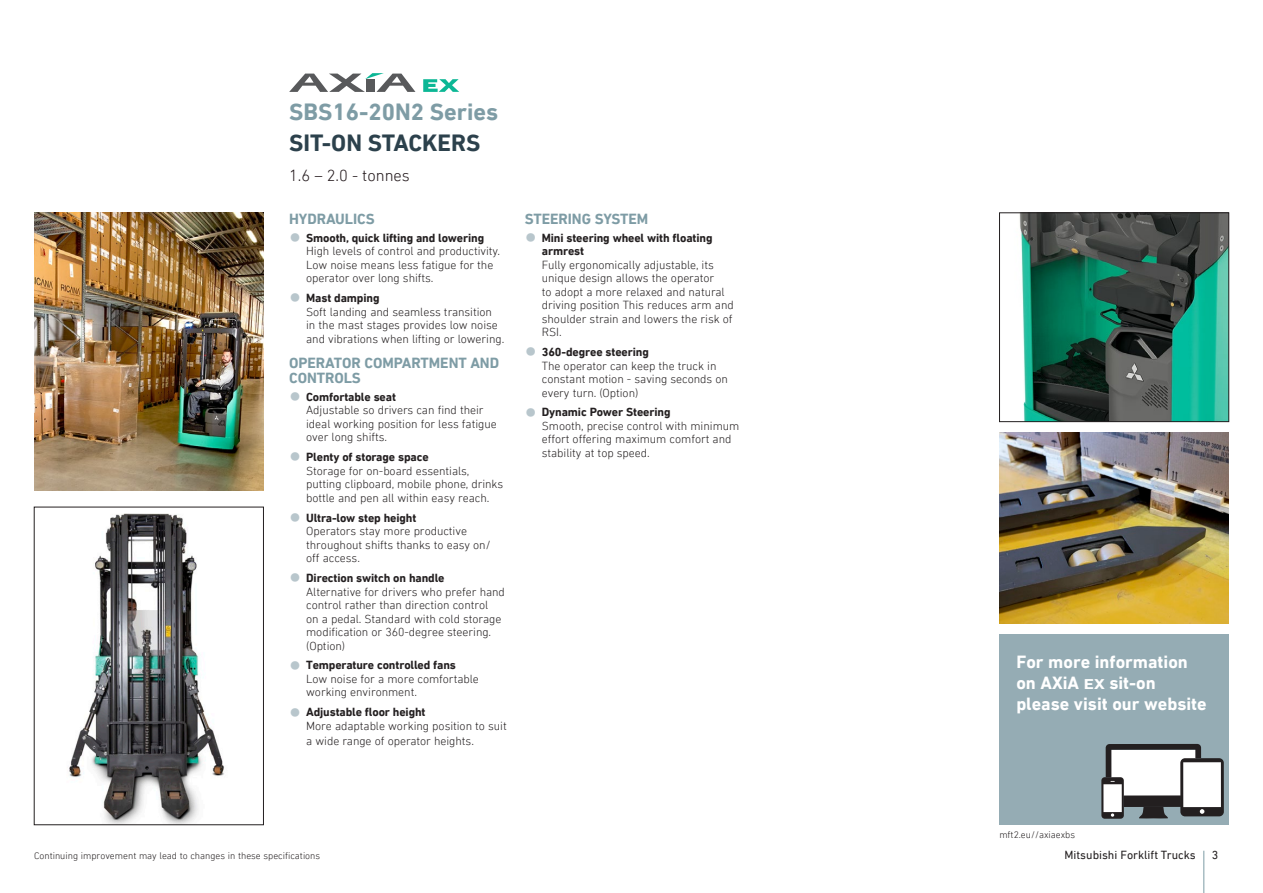
<style>
.page{position:relative;width:1263px;height:893px;background:#fff}
.page>*{position:absolute;margin:0;border:0;box-sizing:border-box;transform-origin:0 0}
.Inside_Series_Name_N{font:700 24px "DIN Next LT Pro";color:#7e9ca5}
.Inside_FormFactor_No{font:700 24px "DIN Next LT Pro";color:#2c414c}
.Boxout-Header{font:700 18px/21px "DIN Next LT Pro";color:#fff}
.Inside_Capacity_Norm{font:300 16.5px "DIN Next LT Pro";color:#23191c}
.TOP_FEATURES_Section{font:700 15px/15px "DIN Next LT Pro";letter-spacing:-.005em;color:#7e9ca5}
.t1{font:300 12px/13.5px "DIN Next LT Pro";letter-spacing:-.005em;color:#231f20}
.t2{font:12px "DIN Next LT Pro";color:#231f20}
.BODY_Smallprint_Norm{font:300 9.75px "DIN Next LT Pro";color:#231f20}
.s1{font-family:"Helvetica Neue LT Pro";font-stretch:condensed;font-size:24px;color:#b8c6cc}
.s2{font-weight:700}
.s3{font-size:14.4px}
</style>
<div class="page">
<div style="left:999px;top:634px;width:230px;height:191px;background:#95acb4"></div>
<div style="left:1111px;top:750px;width:84px;height:46px;background:#fff"></div>
<svg style="left:1139px;top:807px;width:29px;height:12px"></svg>
<div style="left:1101px;top:777px;width:23px;height:42px;background:#231f20;border-radius:3px"></div>
<svg style="left:1111px;top:813px;width:3px;height:4px"></svg>
<div style="left:1103px;top:784px;width:19px;height:28px;background:#fff"></div>
<div style="left:1180px;top:758px;width:44px;height:58px;background:#231f20;border-radius:5px"></div>
<svg style="left:1200px;top:809px;width:4px;height:5px"></svg>
<div style="left:1183px;top:762px;width:38px;height:45px;background:#fff"></div>
<svg style="left:1106px;top:744px;width:95px;height:38px"></svg>
<div style="left:1124px;top:795px;width:57px;height:12px;background:#231f20"></div>
<svg style="left:289px;top:73px;width:126px;height:19px"></svg>
<svg style="left:423px;top:79px;width:36px;height:13px"></svg>
<img style="left:69px;top:513px;width:155px;height:310px">
<div style="left:34px;top:507px;width:230px;height:318px;border:1px solid #231f20"></div>
<img style="left:34px;top:213px;width:230px;height:277px">
<img style="left:999px;top:432px;width:230px;height:191px">
<img style="left:1019px;top:215px;width:208px;height:205px">
<div style="left:999px;top:213px;width:230px;height:209px;border:1px solid #231f20"></div>
<hr style="left:1203px;top:851px;width:1px;height:42px;background:#7e9ca5">
<p class="Inside_Series_Name_N" style="left:289px;top:98px;width:211px">SBS16-20N2 Series</p>
<p class="Inside_FormFactor_No" style="left:289px;top:129px;width:193px">SIT-ON STACKERS</p>
<p class="Inside_Capacity_Norm" style="left:289px;top:165px;width:122px">1.6 – 2.0 - tonnes</p>
<p class="TOP_FEATURES_Section" style="left:289px;top:211px;width:87px">HYDRAULICS</p>
<p class="t1" style="left:306px;top:231px;width:195px;text-indent:-17px"><span class="s1">•</span> <span class="s2">Smooth, quick lifting and lowering </span>High levels of control and productivity.<br>Low noise means less fatigue for the operator over long shifts.</p>
<p class="t1" style="left:306px;top:291px;width:200px;text-indent:-17px"><span class="s1">•</span> <span class="s2">Mast damping<br></span>Soft landing and seamless transition in the mast stages provides low noise and vibrations when lifting or lowering.</p>
<p class="TOP_FEATURES_Section" style="left:289px;top:355px;width:211px">OPERATOR COMPARTMENT AND<br>CONTROLS</p>
<p class="t1" style="left:306px;top:390px;width:192px;text-indent:-17px"><span class="s1">•</span> <span class="s2">Comfortable seat<br></span>Adjustable so drivers can find their ideal working position for less fatigue over long shifts.</p>
<p class="t1" style="left:306px;top:450px;width:199px;text-indent:-17px"><span class="s1">•</span> <span class="s2">Plenty of storage space<br></span>Storage for on-board essentials, putting clipboard, mobile phone, drinks bottle and pen all within easy reach.</p>
<p class="t1" style="left:306px;top:511px;width:186px;text-indent:-17px"><span class="s1">•</span> <span class="s2">Ultra-low step height<br></span>Operators stay more productive throughout shifts thanks to easy on/ off access.</p>
<p class="t1" style="left:306px;top:571px;width:200px;text-indent:-17px"><span class="s1">•</span> <span class="s2">Direction switch on handle<br></span>Alternative for drivers who prefer hand control rather than direction control<br>on a pedal. Standard with cold storage modification or 360-degree steering. (Option)</p>
<p class="t1" style="left:306px;top:658px;width:174px;text-indent:-17px"><span class="s1">•</span> <span class="s2">Temperature controlled fans<br></span>Low noise for a more comfortable working environment.</p>
<p class="t1" style="left:306px;top:705px;width:202px;text-indent:-17px"><span class="s1">•</span> <span class="s2">Adjustable floor height<br></span>More adaptable working position to suit</p>
<p class="t1" style="left:306px;top:734px;width:169px">a wide range of operator heights.</p>
<p class="TOP_FEATURES_Section" style="left:525px;top:211px;width:125px">STEERING SYSTEM</p>
<p class="t1" style="left:542px;top:231px;width:194px;text-indent:-17px"><span class="s1">•</span> <span class="s2">Mini steering wheel with floating armrest<br></span>Fully ergonomically adjustable, its unique design allows the operator<br>to adopt a more relaxed and natural driving position This reduces arm and shoulder strain and lowers the risk of<br>RSI.</p>
<p class="t1" style="left:542px;top:345px;width:188px;text-indent:-17px"><span class="s1">•</span> <span class="s2">360-degree steering<br></span>The operator can keep the truck in constant motion - saving seconds on every turn. (Option)</p>
<p class="t1" style="left:542px;top:405px;width:199px;text-indent:-17px"><span class="s1">•</span> <span class="s2">Dynamic Power Steering<br></span>Smooth, precise control with minimum effort offering maximum comfort and stability at top speed.</p>
<p class="BODY_Smallprint_Norm" style="left:34px;top:850px;width:288px">Continuing improvement may lead to changes in these specifications</p>
<p class="Boxout-Header" style="left:1016px;top:652px;width:192px">For more information on AXiA <span class="s3">EX</span> sit-on please visit our website</p>
<p class="BODY_Smallprint_Norm" style="left:999px;top:829px;width:77px">mft2.eu//axiaexbs</p>
<p class="t2" style="left:1064px;top:848px;width:133px">Mitsubishi Forklift Trucks</p>
<p class="t2" style="left:1212px;top:848px;width:8px">3</p>
</div>
